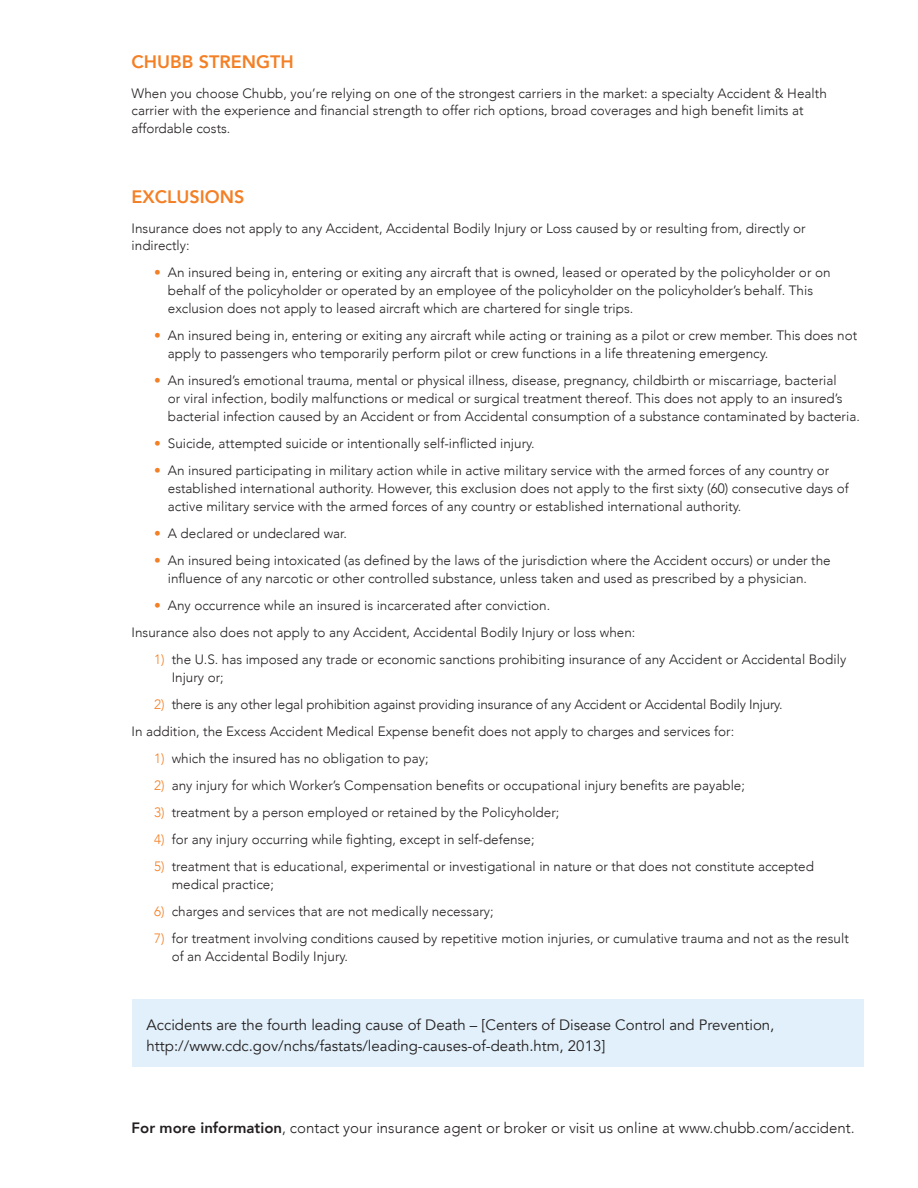
<style>
.page{position:relative;width:918px;height:1188px;background:#fff}
.page>*{position:absolute;margin:0;border:0;box-sizing:border-box;transform-origin:0 0}
.t1{font:800 18px "Avenir";color:#f48026}
.t2{font:15px/21px "Avenir";color:#231f20}
.t3{font:300 15px "Avenir";color:#231f20}
.t4{font:300 13.5px/18px "Avenir";color:#231f20}
.s1{color:#f48026}
.s2{font-weight:800}
</style>
<div class="page">
<div style="left:132px;top:999px;width:732px;height:67px;background:#e1f0fa"></div>
<h1 class="t1" style="left:132px;top:45px;width:164px">Chubb Stren gth</h1>
<p class="t4" style="left:132px;top:84px;width:697px">When you choose Chubb, you’re relying on one of the strongest carriers in the market: a specialty Accident &amp; Health carrier with the experience and financial strength to offer rich options, broad coverages and high benefit limits at affordable costs.</p>
<h1 class="t1" style="left:132px;top:180px;width:114px">EXCLUSIONS</h1>
<p class="t4" style="left:132px;top:219px;width:676px">Insurance does not apply to any Accident, Accidental Bodily Injury or Loss caused by or resulting from, directly or indirectly:</p>
<p class="t4" style="left:168px;top:264px;width:664px;text-indent:-14px"><span class="s1">•</span> An insured being in, entering or exiting any aircraft that is owned, leased or operated by the policyholder or on behalf of the policyholder or operated by an employee of the policyholder on the policyholder’s behalf. This exclusion does not apply to leased aircraft which are chartered for single trips.</p>
<p class="t4" style="left:168px;top:327px;width:691px;text-indent:-14px"><span class="s1">•</span> An insured being in, entering or exiting any aircraft while acting or training as a pilot or crew member. This does not apply to passengers who temporarily perform pilot or crew functions in a life threatening emergency.</p>
<p class="t4" style="left:168px;top:372px;width:694px;text-indent:-14px"><span class="s1">•</span> An insured’s emotional trauma, mental or physical illness, disease, pregnancy, childbirth or miscarriage, bacterial<br>or viral infection, bodily malfunctions or medical or surgical treatment thereof. This does not apply to an insured’s bacterial infection caused by an Accident or from Accidental consumption of a substance contaminated by bacteria.</p>
<p class="t4" style="left:154px;top:435px;width:382px"><span class="s1">•</span> Suicide, attempted suicide or intentionally self-inflicted injury.</p>
<p class="t4" style="left:168px;top:462px;width:682px;text-indent:-14px"><span class="s1">•</span> An insured participating in military action while in active military service with the armed forces of any country or established international authority. However, this exclusion does not apply to the first sixty (60) consecutive days of active military service with the armed forces of any country or established international authority.</p>
<p class="t4" style="left:154px;top:525px;width:194px"><span class="s1">•</span> A declared or undeclared war.</p>
<p class="t4" style="left:168px;top:552px;width:664px;text-indent:-14px"><span class="s1">•</span> An insured being intoxicated (as defined by the laws of the jurisdiction where the Accident occurs) or under the influence of any narcotic or other controlled substance, unless taken and used as prescribed by a physician.</p>
<p class="t4" style="left:132px;top:592px;width:505px;line-height:27px;text-indent:23px"><span class="s1">•</span> Any occurrence while an insured is incarcerated after conviction.<br>Insurance also does not apply to any Accident, Accidental Bodily Injury or loss when:</p>
<p class="t4" style="left:172px;top:651px;width:676px;text-indent:-18px"><span class="s1">1)</span> the U.S. has imposed any trade or economic sanctions prohibiting insurance of any Accident or Accidental Bodily<br>Injury or;</p>
<p class="t4" style="left:132px;top:691px;width:652px;line-height:27px;text-indent:23px"><span class="s1">2)</span> there is any other legal prohibition against providing insurance of any Accident or Accidental Bodily Injury.<br>In addition, the Excess Accident Medical Expense benefit does not apply to charges and services for:</p>
<p class="t4" style="left:154px;top:750px;width:276px"><span class="s1">1)</span> which the insured has no obligation to pay;</p>
<p class="t4" style="left:154px;top:777px;width:592px"><span class="s1">2)</span> any injury for which Worker’s Compensation benefits or occupational injury benefits are payable;</p>
<p class="t4" style="left:154px;top:804px;width:407px"><span class="s1">3)</span> treatment by a person employed or retained by the Policyholder;</p>
<p class="t4" style="left:154px;top:831px;width:382px"><span class="s1">4)</span> for any injury occurring while fighting, except in self-defense;</p>
<p class="t4" style="left:172px;top:858px;width:644px;text-indent:-18px"><span class="s1">5)</span> treatment that is educational, experimental or investigational in nature or that does not constitute accepted medical practice;</p>
<p class="t4" style="left:154px;top:903px;width:341px"><span class="s1">6)</span> charges and services that are not medically necessary;</p>
<p class="t4" style="left:172px;top:930px;width:679px;text-indent:-18px"><span class="s1">7)</span> for treatment involving conditions caused by repetitive motion injuries, or cumulative trauma and not as the result of an Accidental Bodily Injury.</p>
<p class="t2" style="left:147px;top:1014px;width:629px">Accidents are the fourth leading cause of Death – [Centers of Disease Control and Prevention, http://www.cdc.gov/nchs/fastats/leading-causes-of-death.htm, 2013]</p>
<p class="t3" style="left:132px;top:1118px;width:725px"><span class="s2">For more information</span>, contact your insurance agent or broker or visit us online at www.chubb.com/accident.</p>
</div>
